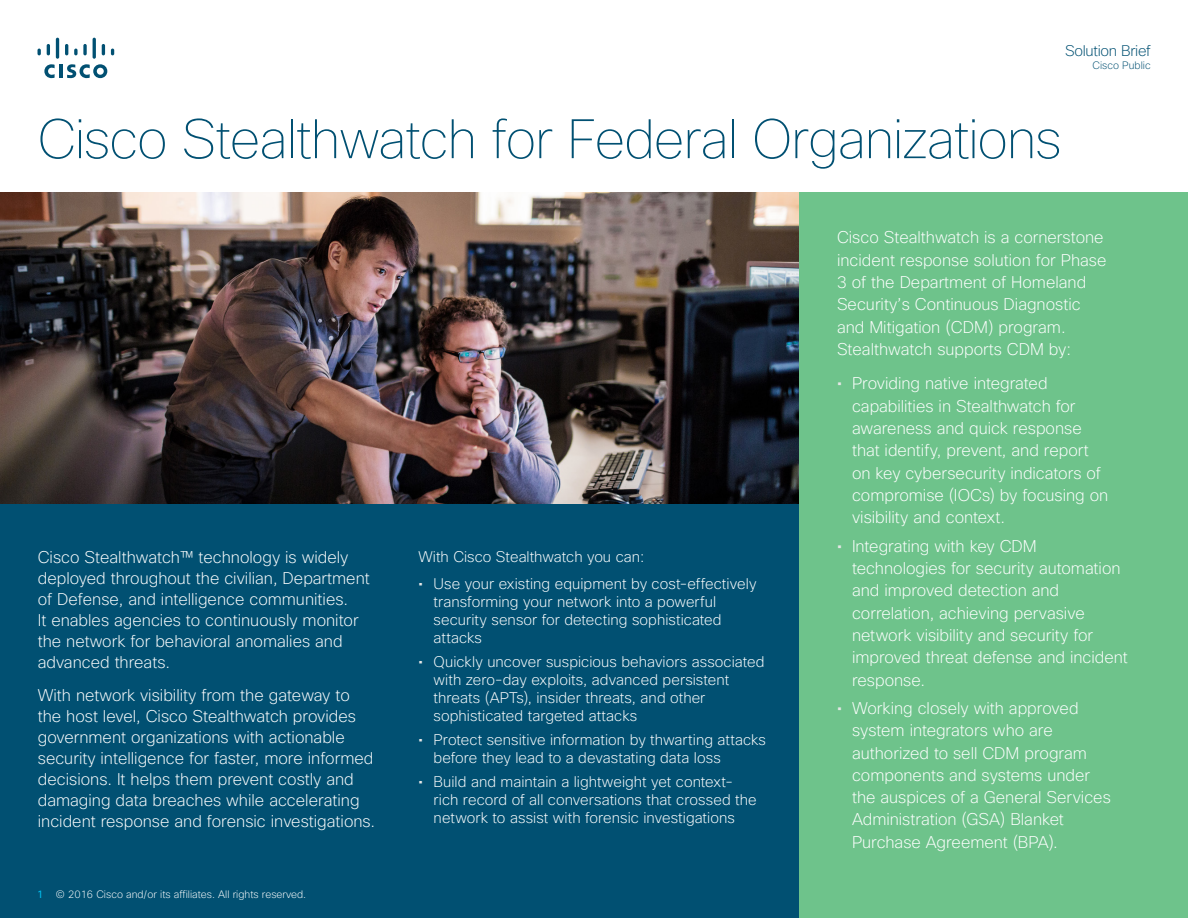
<style>
.page{position:relative;width:1188px;height:918px;background:#fff}
.page>*{position:absolute;margin:0;border:0;box-sizing:border-box;transform-origin:0 0}
.Title_Headline{font:100 54px "Cisco Sans";letter-spacing:-.02em;color:#015072}
.Body{font:200 16.5px/22.4px "Cisco Sans";color:#fff}
.Body-2{font:200 15px/18px "Cisco Sans";letter-spacing:.005em;color:#fff}
.t1{font:200 15px "Cisco Sans";letter-spacing:-.02em;color:#015072}
.Confidentiality{font:200 10.5px "Cisco Sans";color:#fff}
.t2{font:200 10.5px "Cisco Sans";color:#015072}
.Confidentiality-2{font:10.5px "Cisco Sans";color:#01bcec}
.s1{font-weight:400;color:#e6e6e6}
</style>
<div class="page">
<div style="left:0;top:322px;width:800px;height:596px;background:#015072"></div>
<hr style="left:59px;top:65px;width:4px;height:13px;background:#015072">
<svg style="left:44px;top:64px;width:11px;height:14px"></svg>
<svg style="left:67px;top:64px;width:40px;height:14px"></svg>
<svg style="left:38px;top:49px;width:3px;height:6px"></svg>
<svg style="left:47px;top:44px;width:3px;height:11px"></svg>
<hr style="left:56px;top:38px;width:3px;height:21px;background:#015072;border-radius:2px">
<svg style="left:65px;top:44px;width:3px;height:11px"></svg>
<svg style="left:74px;top:49px;width:4px;height:6px"></svg>
<svg style="left:83px;top:44px;width:4px;height:11px"></svg>
<hr style="left:93px;top:38px;width:3px;height:21px;background:#015072;border-radius:2px">
<svg style="left:102px;top:44px;width:3px;height:11px"></svg>
<svg style="left:111px;top:49px;width:3px;height:6px"></svg>
<img style="left:0;top:192px;width:800px;height:312px">
<div style="left:800px;top:192px;width:388px;height:726px;background:#6ec38b"></div>
<p class="t1" style="left:1065px;top:41px;width:87px">Solution Brief</p>
<p class="t2" style="left:1093px;top:59px;width:60px">Cisco Public</p>
<p class="Title_Headline" style="left:38px;top:105px;width:1026px">Cisco Stealthwatch for Federal Organizations</p>
<p class="Body" style="left:38px;top:546px;width:334px;line-height:21px">Cisco Stealthwatch™ technology is widely deployed throughout the civilian, Department of Defense, and intelligence communities.<br>It enables agencies to continuously monitor the network for behavioral anomalies and advanced threats.</p>
<p class="Body" style="left:38px;top:684px;width:339px;line-height:21px">With network visibility from the gateway to the host level, Cisco Stealthwatch provides government organizations with actionable security intelligence for faster, more informed decisions. It helps them prevent costly and damaging data breaches while accelerating incident response and forensic investigations.</p>
<p class="Confidentiality-2" style="left:37px;top:887px;width:8px">1</p>
<p class="Confidentiality" style="left:56px;top:887px;width:252px">© 2016 Cisco and/or its affiliates. All rights reserved.</p>
<p class="Body-2" style="left:419px;top:547px;width:227px">With Cisco Stealthwatch you can:</p>
<p class="Body-2" style="left:434px;top:574px;width:324px;text-indent:-15px"><span class="s1">•</span> Use your existing equipment by cost-effectively transforming your network into a powerful security sensor for detecting sophisticated attacks</p>
<p class="Body-2" style="left:434px;top:652px;width:332px;text-indent:-15px"><span class="s1">•</span> Quickly uncover suspicious behaviors associated with zero-day exploits, advanced persistent threats (APTs), insider threats, and other sophisticated targeted attacks</p>
<p class="Body-2" style="left:434px;top:730px;width:334px;text-indent:-15px"><span class="s1">•</span> Protect sensitive information by thwarting attacks before they lead to a devastating data loss</p>
<p class="Body-2" style="left:434px;top:772px;width:325px;text-indent:-15px"><span class="s1">•</span> Build and maintain a lightweight yet context&shy;rich record of all conversations that crossed the network to assist with forensic investigations</p>
<p class="Body" style="left:837px;top:226px;width:271px">Cisco Stealthwatch is a cornerstone incident response solution for Phase 3 of the Department of Homeland Security’s Continuous Diagnostic and Mitigation (CDM) program.<br>Stealthwatch supports CDM by:</p>
<p class="Body" style="left:852px;top:372px;width:258px;text-indent:-15px"><span class="s1">•</span> Providing native integrated capabilities in Stealthwatch for awareness and quick response that identify, prevent, and report on key cybersecurity indicators of compromise (IOCs) by focusing on visibility and context.</p>
<p class="Body" style="left:852px;top:535px;width:277px;text-indent:-15px"><span class="s1">•</span> Integrating with key CDM technologies for security automation and improved detection and correlation, achieving pervasive network visibility and security for improved threat defense and incident response.</p>
<p class="Body" style="left:852px;top:697px;width:260px;text-indent:-15px"><span class="s1">•</span> Working closely with approved system integrators who are authorized to sell CDM program components and systems under the auspices of a General Services<br>Administration (GSA) Blanket<br>Purchase Agreement (BPA).</p>
</div>
